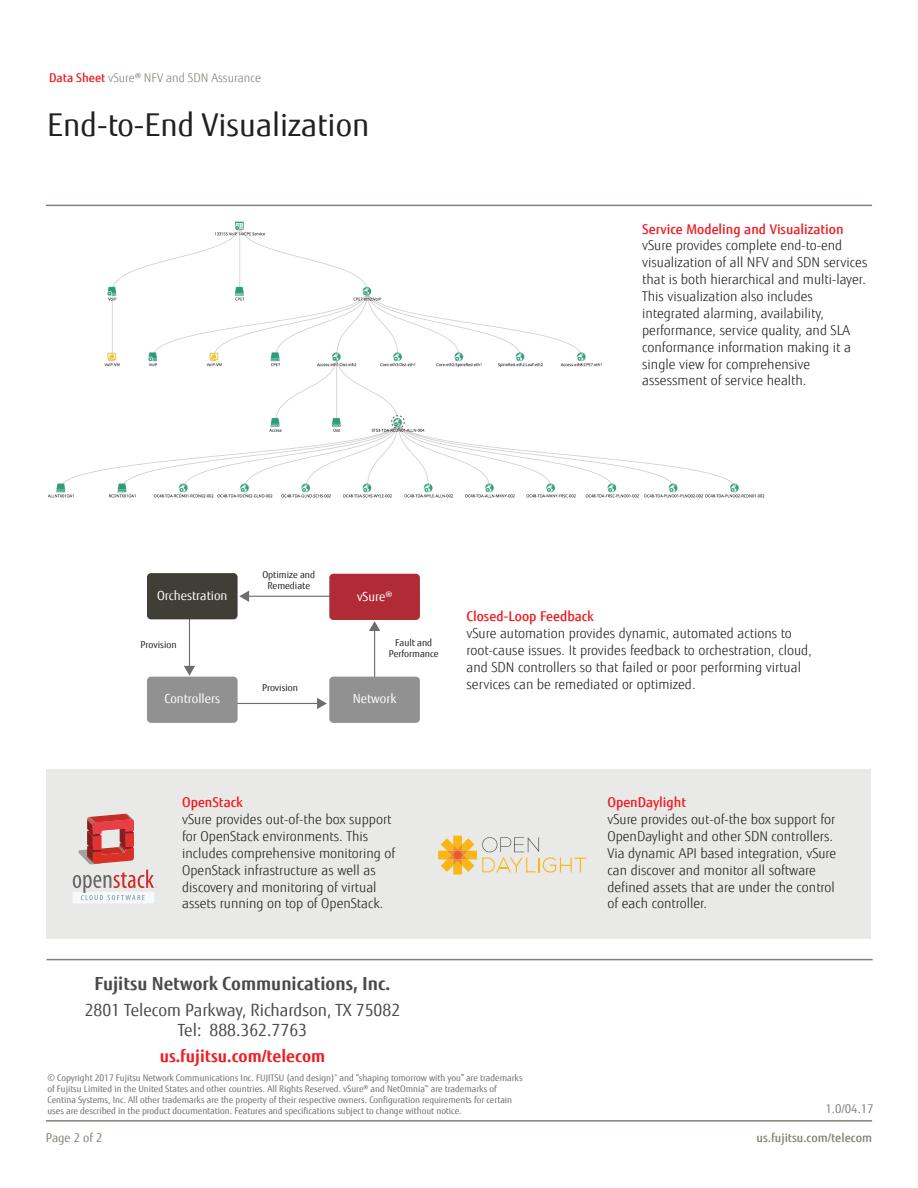
<style>
.page{position:relative;width:918px;height:1188px;background:#fff}
.page>*{position:absolute;margin:0;border:0;box-sizing:border-box;transform-origin:0 0}
.Page_head{font:31.5px "Fujitsu Sans";color:#231f20}
.t1{font:700 18.15px "Fujitsu Sans";color:#494a4b}
.t2{font:16.8px/20.1px "Fujitsu Sans";color:#494a4b;text-align:center}
.t3{font:700 16.8px "Fujitsu Sans";color:#ee1d23}
.Body{font:300 13.5px/16.8px "Fujitsu Sans";color:#231f20}
.Section_Header{font:500 13.5px "Fujitsu Sans";color:#ee1d23}
.t4{font:12.6px "Fujitsu Sans";color:#fff}
.t5{font:12.15px "Fujitsu Sans";color:#808285}
.t6{font:300 12px "Fujitsu Sans";color:#818178}
.t7{font:500 12px "Fujitsu Sans";color:#818178}
.t8{font:12px "Fujitsu Sans";color:#818178}
.t9{font:9.45px/11.4px "Fujitsu Sans";color:#231f20;text-align:center}
.t10{font:9px/10.8px "Fujitsu Sans";color:#6c6d70}
.s1{font-weight:500;color:#ee1d23}
</style>
<div class="page">
<hr style="left:46px;top:1120px;width:826px;height:2px;background:#818178">
<img style="left:48px;top:221px;width:717px;height:277px">
<div style="left:46px;top:770px;width:825px;height:169px;background:#e9e9e8"></div>
<hr style="left:46px;top:205px;width:826px;height:1px;background:#818178">
<div style="left:72px;top:892px;width:82px;height:11px;background:#f5f9fa"></div>
<svg style="left:73px;top:870px;width:84px;height:30px"></svg>
<svg style="left:78px;top:814px;width:56px;height:50px"></svg>
<svg style="left:438px;top:836px;width:149px;height:39px"></svg>
<hr style="left:247px;top:596px;width:87px;height:1px;background:#6c6d70">
<svg style="left:239px;top:591px;width:10px;height:11px"></svg>
<hr style="left:189px;top:580px;width:1px;height:88px;background:#6c6d70">
<svg style="left:184px;top:666px;width:11px;height:10px"></svg>
<hr style="left:232px;top:703px;width:87px;height:1px;background:#6c6d70">
<svg style="left:317px;top:698px;width:10px;height:11px"></svg>
<hr style="left:374px;top:629px;width:1px;height:87px;background:#6c6d70">
<svg style="left:369px;top:621px;width:11px;height:10px"></svg>
<div style="left:147px;top:573px;width:91px;height:46px;background:#403f37;border-radius:4px"></div>
<div style="left:147px;top:677px;width:91px;height:46px;background:#929192;border-radius:4px"></div>
<div style="left:329px;top:677px;width:91px;height:46px;background:#929192;border-radius:4px"></div>
<div style="left:329px;top:574px;width:91px;height:46px;background:#b02b35;border-radius:4px"></div>
<hr style="left:46px;top:959px;width:827px;height:1px;background:#818178">
<p class="t6" style="left:49px;top:70px;width:214px"><span class="s1">Data Sheet</span> vSure® NFV and SDN Assurance</p>
<p class="Page_head" style="left:47px;top:106px;width:324px">End-to-End Visualization</p>
<p class="Section_Header" style="left:642px;top:220px;width:203px">Service Modeling and Visualization</p>
<p class="Body" style="left:642px;top:237px;width:227px">vSure provides complete end-to-end visualization of all NFV and SDN services that is both hierarchical and multi-layer.<br>This visualization also includes integrated alarming, availability, performance, service quality, and SLA conformance information making it a single view for comprehensive assessment of service health.</p>
<p class="t4" style="left:157px;top:588px;width:72px">Orchestration</p>
<p class="t9" style="left:141px;top:639px;width:38px">Provision</p>
<p class="t9" style="left:262px;top:569px;width:54px">Optimize and<br>Remediate</p>
<p class="t9" style="left:262px;top:682px;width:38px">Provision</p>
<p class="t4" style="left:357px;top:589px;width:37px">vSure®</p>
<p class="t9" style="left:389px;top:637px;width:52px">Fault and<br>Performance</p>
<p class="t4" style="left:164px;top:691px;width:57px">Controllers</p>
<p class="t4" style="left:353px;top:691px;width:45px">Network</p>
<p class="Section_Header" style="left:467px;top:608px;width:129px">Closed-Loop Feedback</p>
<p class="Body" style="left:467px;top:625px;width:347px">vSure automation provides dynamic, automated actions to root-cause issues. It provides feedback to orchestration, cloud, and SDN controllers so that failed or poor performing virtual services can be remediated or optimized.</p>
<p class="Section_Header" style="left:182px;top:794px;width:62px">OpenStack</p>
<p class="Body" style="left:182px;top:811px;width:215px">vSure provides out-of-the box support for OpenStack environments. This includes comprehensive monitoring of OpenStack infrastructure as well as discovery and monitoring of virtual assets running on top of OpenStack.</p>
<p class="t1" style="left:95px;top:972px;width:297px">Fujitsu Network Communications, Inc.</p>
<p class="t2" style="left:85px;top:1000px;width:317px">2801 Telecom Parkway, Richardson, TX 75082<br>Tel: 888.362.7763</p>
<p class="t3" style="left:160px;top:1045px;width:167px">us.fujitsu.com/telecom</p>
<p class="Section_Header" style="left:608px;top:794px;width:80px">OpenDaylight</p>
<p class="Body" style="left:608px;top:811px;width:230px">vSure provides out-of-the box support for OpenDaylight and other SDN controllers.<br>Via dynamic API based integration, vSure can discover and monitor all software defined assets that are under the control of each controller.</p>
<p class="t10" style="left:47px;top:1073px;width:477px">© Copyright 2017 Fujitsu Network Communications Inc. FUJITSU (and design)<sup>®</sup> and “shaping tomorrow with you” are trademarks of Fujitsu Limited in the United States and other countries. All Rights Reserved. vSure® and NetOmnia<sup>™</sup> are trademarks of Centina Systems, Inc. All other trademarks are the property of their respective owners. Configuration requirements for certain uses are described in the product documentation. Features and specifications subject to change without notice.</p>
<p class="t5" style="left:825px;top:1101px;width:50px">1.0/04.17</p>
<p class="t8" style="left:46px;top:1131px;width:58px">Page 2 of 2</p>
<p class="t7" style="left:757px;top:1130px;width:117px">us.fujitsu.com/telecom</p>
</div>
